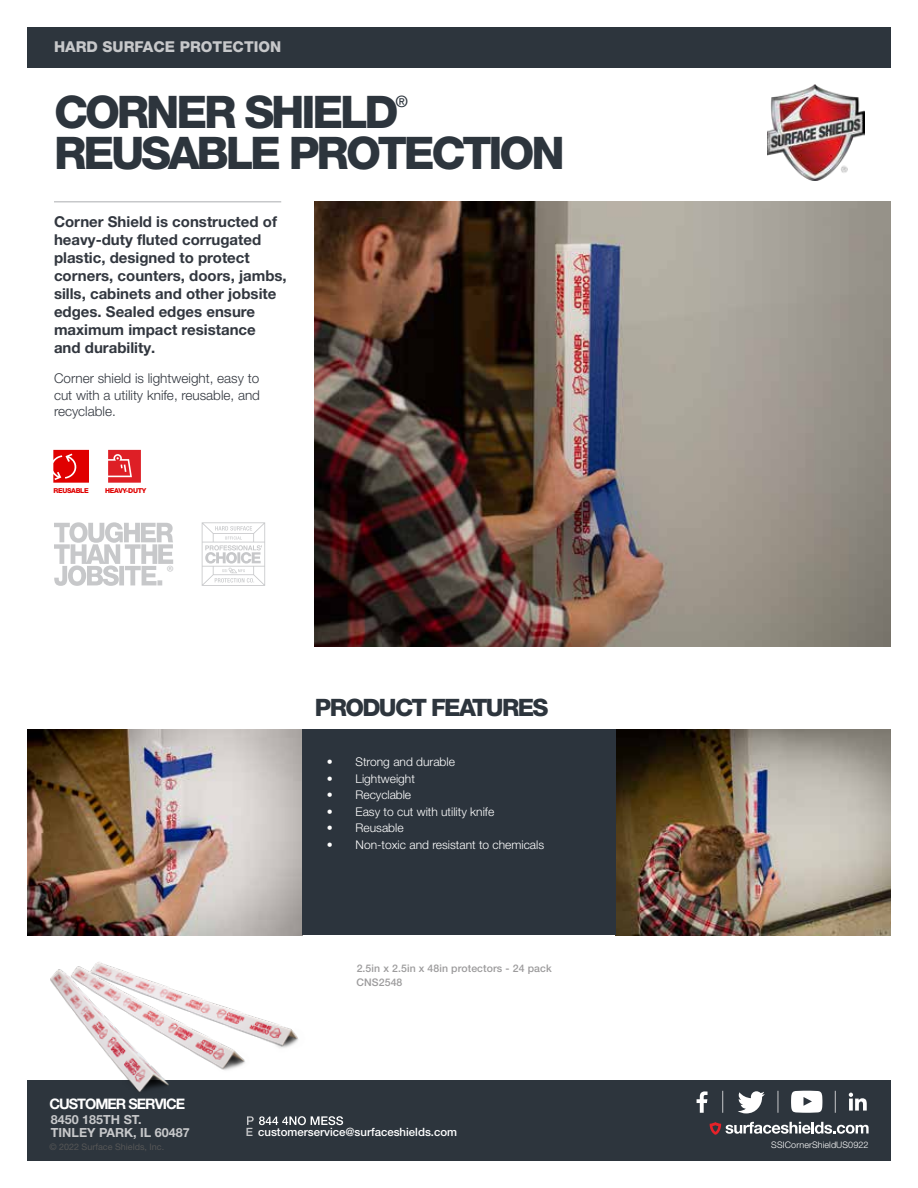
<style>
.page{position:relative;width:918px;height:1188px;background:#fff}
.page>*{position:absolute;margin:0;border:0;box-sizing:border-box;transform-origin:0 0}
.t1{font:800 45px "Helvetica Neue LT Pro";letter-spacing:-.07em;color:#2d353d}
.t2{font:800 24px "Helvetica Neue LT Pro";letter-spacing:-.07em;color:#2d353d}
.t3{font:18px "Myriad Pro";color:#c7c8ca}
.t4{font:500 15.75px "Helvetica Neue LT Pro";color:#2d353d}
.t5{font:700 15px/18px "Helvetica Neue LT Pro";color:#32373f}
.t6{font:800 15px "Helvetica Neue LT Pro";color:#c7c8ca}
.t7{font:700 14.55px "Helvetica Neue LT Pro";letter-spacing:-.07em;color:#fff}
.t8{font:300 13.5px/16.5px "Helvetica Neue LT Pro";color:#32373f;text-align:justify}
.t9{font:700 12.6px/12.6px "Helvetica Neue LT Pro";color:#c7c8ca}
.t10{font:300 12px "Helvetica Neue LT Pro";color:#fff}
.t11{font:500 11.4px "Helvetica Neue LT Pro";color:#fff}
.t12{font:500 10.5px/13.8px "Helvetica Neue LT Pro";letter-spacing:.01em;color:#9c9b9c}
.t13{font:9px "Helvetica Neue LT Pro";color:#565656}
.t14{font:300 9px "Helvetica Neue LT Pro";letter-spacing:.01em;color:#fff}
.t15{font:800 6.75px "Helvetica Neue LT Pro";letter-spacing:-.05em;color:#e00000}
.s1{color:#c7c8ca}
</style>
<div class="page">
<div style="left:27px;top:27px;width:864px;height:41px;background:#2d353d"></div>
<div style="left:27px;top:1080px;width:864px;height:81px;background:#2d353d"></div>
<img style="left:315px;top:202px;width:576px;height:444px">
<img style="left:616px;top:729px;width:275px;height:206px">
<img style="left:27px;top:729px;width:275px;height:206px">
<svg style="left:108px;top:450px;width:33px;height:33px"></svg>
<svg style="left:53px;top:450px;width:36px;height:33px"></svg>
<hr style="left:54px;top:201px;width:227px;height:1px;background:#c7c8ca">
<svg style="left:54px;top:522px;width:119px;height:64px"></svg>
<svg style="left:202px;top:522px;width:63px;height:64px"></svg>
<div style="left:302px;top:729px;width:314px;height:206px;background:#2c343d"></div>
<img style="left:50px;top:962px;width:249px;height:130px">
<svg style="left:247px;top:1116px;width:96px;height:9px"></svg>
<svg style="left:710px;top:1122px;width:159px;height:13px"></svg>
<svg style="left:697px;top:1091px;width:11px;height:22px"></svg>
<svg style="left:849px;top:1093px;width:18px;height:18px"></svg>
<svg style="left:791px;top:1091px;width:31px;height:22px"></svg>
<svg style="left:738px;top:1091px;width:27px;height:22px"></svg>
<svg style="left:722px;top:1091px;width:1px;height:22px"></svg>
<svg style="left:778px;top:1091px;width:1px;height:22px"></svg>
<svg style="left:835px;top:1091px;width:1px;height:22px"></svg>
<img style="left:768px;top:85px;width:96px;height:95px">
<p class="t6" style="left:54px;top:38px;width:229px">HARD SURFACE PROTECTION</p>
<h1 class="t1" style="left:54px;top:85px;width:346px">CORNER SHIELD</h1>
<p class="t4" style="left:396px;top:92px;width:14px">®</p>
<h1 class="t1" style="left:54px;top:126px;width:512px">REUSABLE PROTECTION</h1>
<p class="t5" style="left:54px;top:213px;width:234px">Corner Shield is constructed of heavy-duty fluted corrugated plastic, designed to protect corners, counters, doors, jambs, sills, cabinets and other jobsite edges. Sealed edges ensure maximum impact resistance<br>and durability.</p>
<p class="t8" style="left:54px;top:370px;width:208px">Corner shield is lightweight, easy to cut with a utility knife, reusable, and recyclable.</p>
<p class="t15" style="left:54px;top:486px;width:37px">REUSABLE</p>
<p class="t15" style="left:105px;top:486px;width:43px">HEAVY-DUTY</p>
<p class="t3" style="left:166px;top:561px;width:9px">®</p>
<p class="t7" style="left:49px;top:1095px;width:137px">CUSTOMER SERVICE</p>
<p class="t9" style="left:51px;top:1113px;width:140px">8450 185TH ST.<br>TINLEY PARK, IL 60487</p>
<h2 class="t2" style="left:315px;top:693px;width:235px">PRODUCT FEATURES</h2>
<p class="t10" style="left:327px;top:754px;width:130px">• Strong and durable</p>
<p class="t10" style="left:327px;top:771px;width:90px">• Lightweight</p>
<p class="t10" style="left:327px;top:787px;width:86px">• Recyclable</p>
<p class="t10" style="left:327px;top:804px;width:169px">• Easy to cut with utility knife</p>
<p class="t10" style="left:327px;top:820px;width:78px">• Reusable</p>
<p class="t10" style="left:327px;top:837px;width:219px">• Non-toxic and resistant to chemicals</p>
<p class="t12" style="left:357px;top:961px;width:197px">2.5in x 2.5in x 48in protectors - 24 pack<br>CNS2548</p>
<p class="t11" style="left:246px;top:1125px;width:213px"><span class="s1">E</span> customerservice@surfaceshields.com</p>
<p class="t13" style="left:49px;top:1142px;width:116px">© 2022 Surface Shields, Inc.</p>
<p class="t14" style="left:771px;top:1139px;width:99px">SSICornerShieldUS0922</p>
</div>
